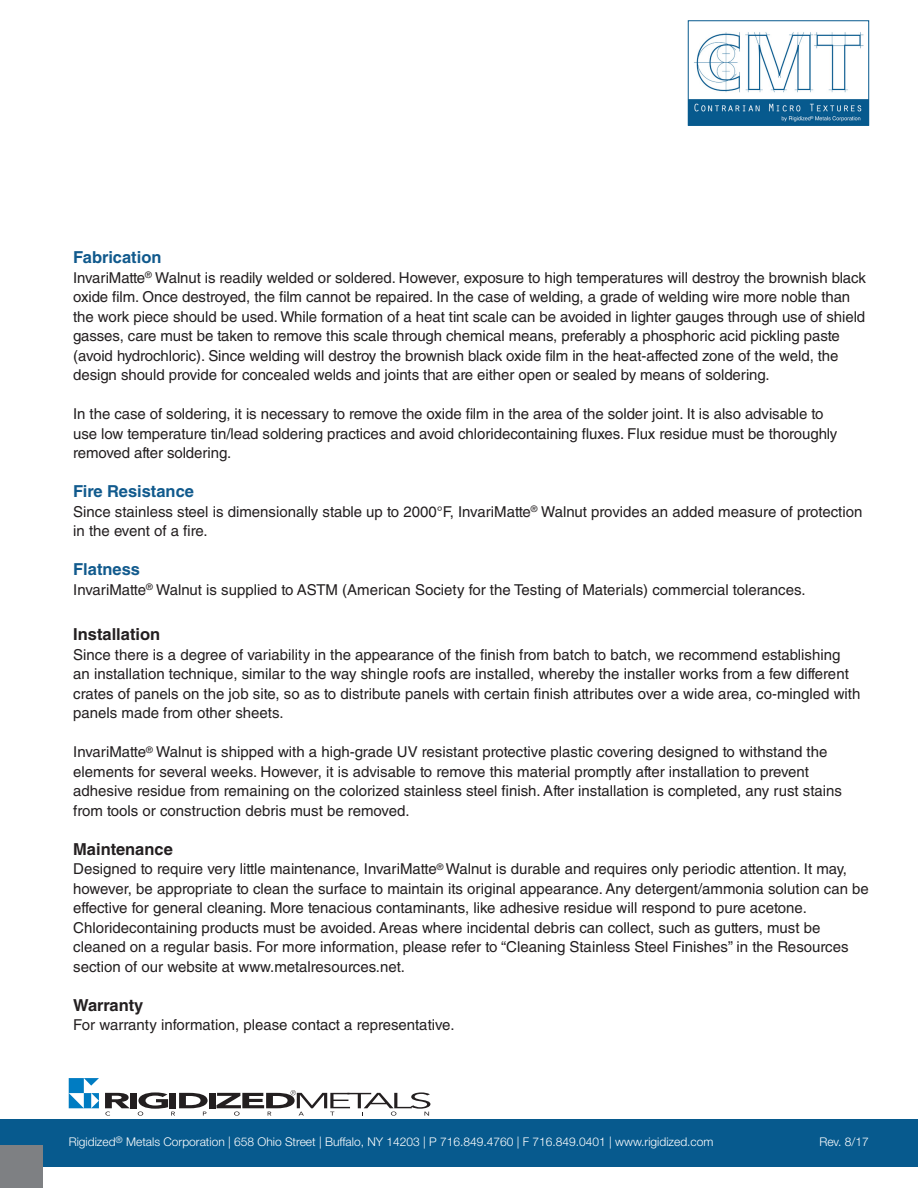
<style>
.page{position:relative;width:918px;height:1188px;background:#fff}
.page>*{position:absolute;margin:0;border:0;box-sizing:border-box;transform-origin:0 0}
.BODY_Text{font:700 16.5px "Helvetica LT Std";color:#231f20}
.HEADING_text{font:700 16.5px "Helvetica LT Std";color:#115a8d}
.BODY_Text-2{font:700 16.5px "Helvetica LT Std";color:#115a8d}
.BODY_Text-3{font:15px/19.5px "Helvetica LT Std";color:#231f20}
.HEADING_text-2{font:300 12px "Helvetica Neue LT Pro";color:#fff}
</style>
<div class="page">
<img style="left:690px;top:32px;width:177px;height:91px">
<div style="left:688px;top:21px;width:181px;height:104px;border:1px solid #075a8e"></div>
<div style="left:0;top:1119px;width:918px;height:48px;background:#075a8e"></div>
<svg style="left:69px;top:1078px;width:30px;height:30px"></svg>
<div style="left:131px;top:1093px;width:6px;height:15px;background:#231f20"></div>
<div style="left:209px;top:1093px;width:6px;height:15px;background:#231f20"></div>
<svg style="left:105px;top:1093px;width:25px;height:23px"></svg>
<svg style="left:138px;top:1092px;width:70px;height:24px"></svg>
<svg style="left:216px;top:1090px;width:214px;height:26px"></svg>
<div style="left:0;top:1146px;width:42px;height:42px;background:#7e8083"></div>
<p class="HEADING_text" style="left:73px;top:248px;width:90px">Fabrication</p>
<p class="BODY_Text-3" style="left:73px;top:268px;width:794px">InvariMatte<sup>®</sup> Walnut is readily welded or soldered. However, exposure to high temperatures will destroy the brownish black</p>
<p class="BODY_Text-3" style="left:73px;top:287px;width:794px">oxide film. Once destroyed, the film cannot be repaired. In the case of welding, a grade of welding wire more noble than the work piece should be used. While formation of a heat tint scale can be avoided in lighter gauges through use of shield gasses, care must be taken to remove this scale through chemical means, preferably a phosphoric acid pickling paste (avoid hydrochloric). Since welding will destroy the brownish black oxide film in the heat-affected zone of the weld, the design should provide for concealed welds and joints that are either open or sealed by means of soldering.</p>
<p class="BODY_Text-3" style="left:73px;top:404px;width:766px">In the case of soldering, it is necessary to remove the oxide film in the area of the solder joint. It is also advisable to use low temperature tin/lead soldering practices and avoid chloridecontaining fluxes. Flux residue must be thoroughly removed after soldering.</p>
<p class="BODY_Text-2" style="left:73px;top:482px;width:122px">Fire Resistance</p>
<p class="BODY_Text-3" style="left:73px;top:502px;width:791px">Since stainless steel is dimensionally stable up to 2000°F, InvariMatte<sup>®</sup> Walnut provides an added measure of protection in the event of a fire.</p>
<p class="HEADING_text" style="left:73px;top:560px;width:68px">Flatness</p>
<p class="BODY_Text-3" style="left:73px;top:580px;width:734px">InvariMatte<sup>®</sup> Walnut is supplied to ASTM (American Society for the Testing of Materials) commercial tolerances.</p>
<p class="BODY_Text" style="left:73px;top:624px;width:89px">Installation</p>
<p class="BODY_Text-3" style="left:73px;top:645px;width:769px">Since there is a degree of variability in the appearance of the finish from batch to batch, we recommend establishing</p>
<p class="BODY_Text-3" style="left:73px;top:664px;width:777px">an installation technique, similar to the way shingle roofs are installed, whereby the installer works from a few different</p>
<p class="BODY_Text-3" style="left:73px;top:684px;width:789px">crates of panels on the job site, so as to distribute panels with certain finish attributes over a wide area, co-mingled with panels made from other sheets.</p>
<p class="BODY_Text-3" style="left:73px;top:742px;width:756px">InvariMatte<sup>®</sup> Walnut is shipped with a high-grade UV resistant protective plastic covering designed to withstand the elements for several weeks. However, it is advisable to remove this material promptly after installation to prevent</p>
<p class="BODY_Text-3" style="left:73px;top:781px;width:770px">adhesive residue from remaining on the colorized stainless steel finish. After installation is completed, any rust stains from tools or construction debris must be removed.</p>
<p class="BODY_Text" style="left:73px;top:839px;width:101px">Maintenance</p>
<p class="BODY_Text-3" style="left:73px;top:859px;width:775px">Designed to require very little maintenance, InvariMatte<sup>®</sup> Walnut is durable and requires only periodic attention. It may,</p>
<p class="BODY_Text-3" style="left:73px;top:879px;width:797px">however, be appropriate to clean the surface to maintain its original appearance. Any detergent/ammonia solution can be</p>
<p class="BODY_Text-3" style="left:73px;top:898px;width:777px">effective for general cleaning. More tenacious contaminants, like adhesive residue will respond to pure acetone.<br>Chloridecontaining products must be avoided. Areas where incidental debris can collect, such as gutters, must be cleaned on a regular basis. For more information, please refer to “Cleaning Stainless Steel Finishes” in the Resources section of our website at www.metalresources.net.</p>
<p class="BODY_Text" style="left:73px;top:995px;width:72px">Warranty</p>
<p class="BODY_Text-3" style="left:73px;top:1015px;width:383px">For warranty information, please contact a representative.</p>
<p class="HEADING_text-2" style="left:69px;top:1134px;width:646px">Rigidized<sup>®</sup> Metals Corporation | 658 Ohio Street | Buffalo, NY 14203 | P 716.849.4760 | F 716.849.0401 | www.rigidized.com</p>
<p class="HEADING_text-2" style="left:819px;top:1134px;width:51px">Rev. 8/17</p>
</div>
